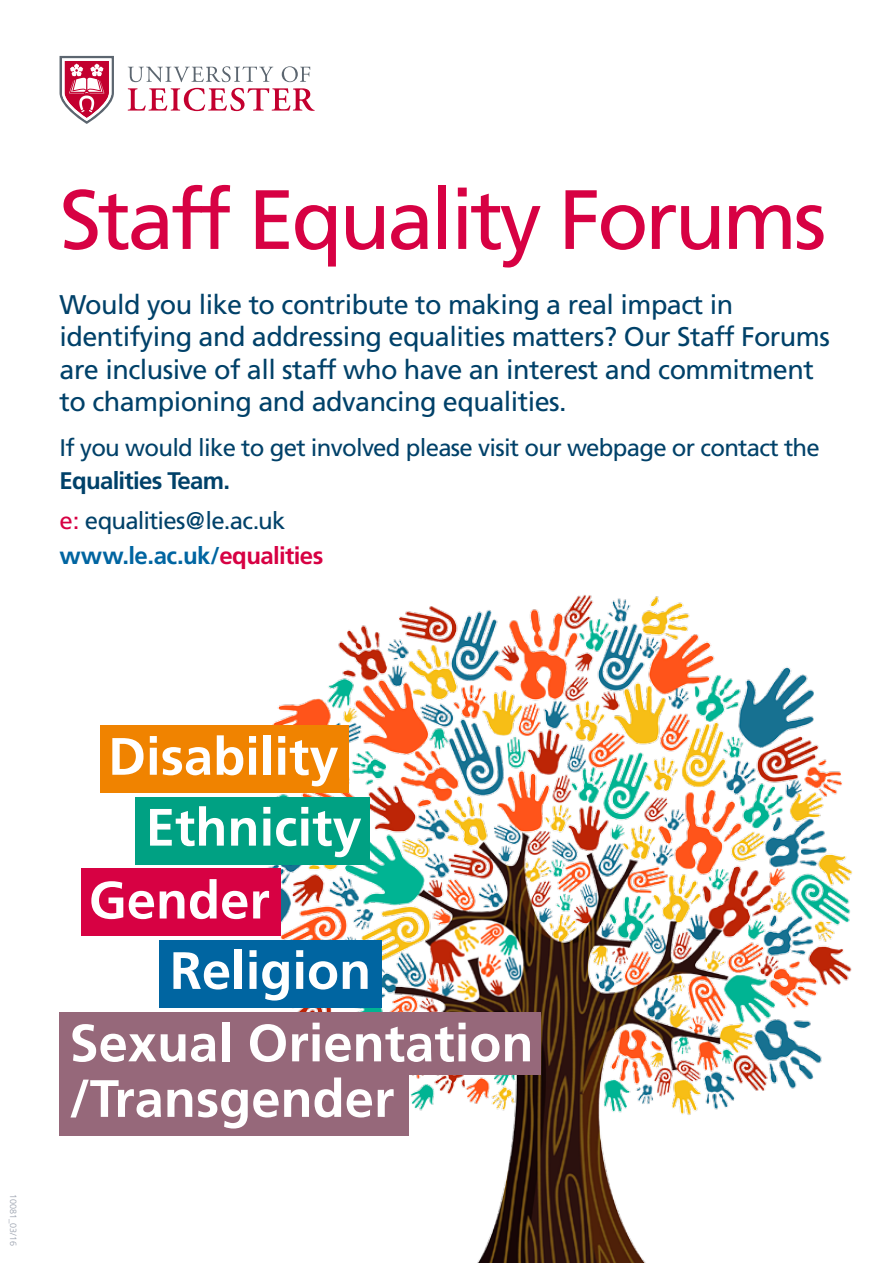
<style>
.page{position:relative;width:893px;height:1263px;background:#fff}
.page>*{position:absolute;margin:0;border:0;box-sizing:border-box;transform-origin:0 0}
.t1{font:84px "Frutiger";letter-spacing:-.04em;color:#d70143}
.t2{font:700 52.5px "Frutiger";color:#fff}
.t3{font:27px/32.4px "Frutiger";letter-spacing:-.02em;color:#004169}
.t4{font:24px/39.8px "Frutiger";letter-spacing:-.03em;color:#004169}
.t5{font:700 24px "Frutiger";letter-spacing:-.025em;color:#0065a1}
.t6{font:300 9px "Frutiger";color:#989fac}
.s1{font-weight:700}
.s2{color:#d70143}
</style>
<div class="page">
<img style="left:59px;top:595px;width:793px;height:668px">
<div style="left:100px;top:725px;width:249px;height:67px;background:#f08300"></div>
<div style="left:136px;top:797px;width:234px;height:67px;background:#00a183"></div>
<div style="left:81px;top:869px;width:199px;height:67px;background:#d70143"></div>
<div style="left:159px;top:940px;width:223px;height:67px;background:#0065a1"></div>
<div style="left:60px;top:1012px;width:481px;height:63px;background:#96687a"></div>
<div style="left:60px;top:1068px;width:349px;height:67px;background:#96687a"></div>
<svg style="left:60px;top:56px;width:54px;height:68px"></svg>
<svg style="left:282px;top:66px;width:28px;height:16px"></svg>
<svg style="left:128px;top:66px;width:145px;height:16px"></svg>
<svg style="left:128px;top:88px;width:187px;height:23px"></svg>
<h1 class="t1" style="left:60px;top:170px;width:768px">Staff Equality Forums</h1>
<p class="t3" style="left:60px;top:289px;width:772px">Would you like to contribute to making a real impact in identifying and addressing equalities matters? Our Staff Forums are inclusive of all staff who have an interest and commitment to championing and advancing equalities.</p>
<p class="t4" style="left:60px;top:428px;width:762px">If you would like to get involved please visit our webpage or contact the</p>
<p class="t4" style="left:60px;top:461px;width:227px"><span class="s1">Equalities Team.<br></span><span class="s2">e:</span> equalities@le.ac.uk</p>
<p class="t5" style="left:60px;top:542px;width:265px">www.le.ac.uk/<span class="s2">equalities</span></p>
<p class="t6" style="left:18px;top:1194px;width:54px;rotate:90deg">10081_03/16</p>
<h2 class="t2" style="left:108px;top:726px;width:232px">Disability</h2>
<h2 class="t2" style="left:146px;top:796px;width:217px">Ethnicity</h2>
<h2 class="t2" style="left:89px;top:869px;width:182px">Gender</h2>
<h2 class="t2" style="left:170px;top:940px;width:203px">Religion</h2>
<h2 class="t2" style="left:69px;top:1012px;width:466px">Sexual Orientation</h2>
<h2 class="t2" style="left:69px;top:1068px;width:326px">/Transgender</h2>
</div>
